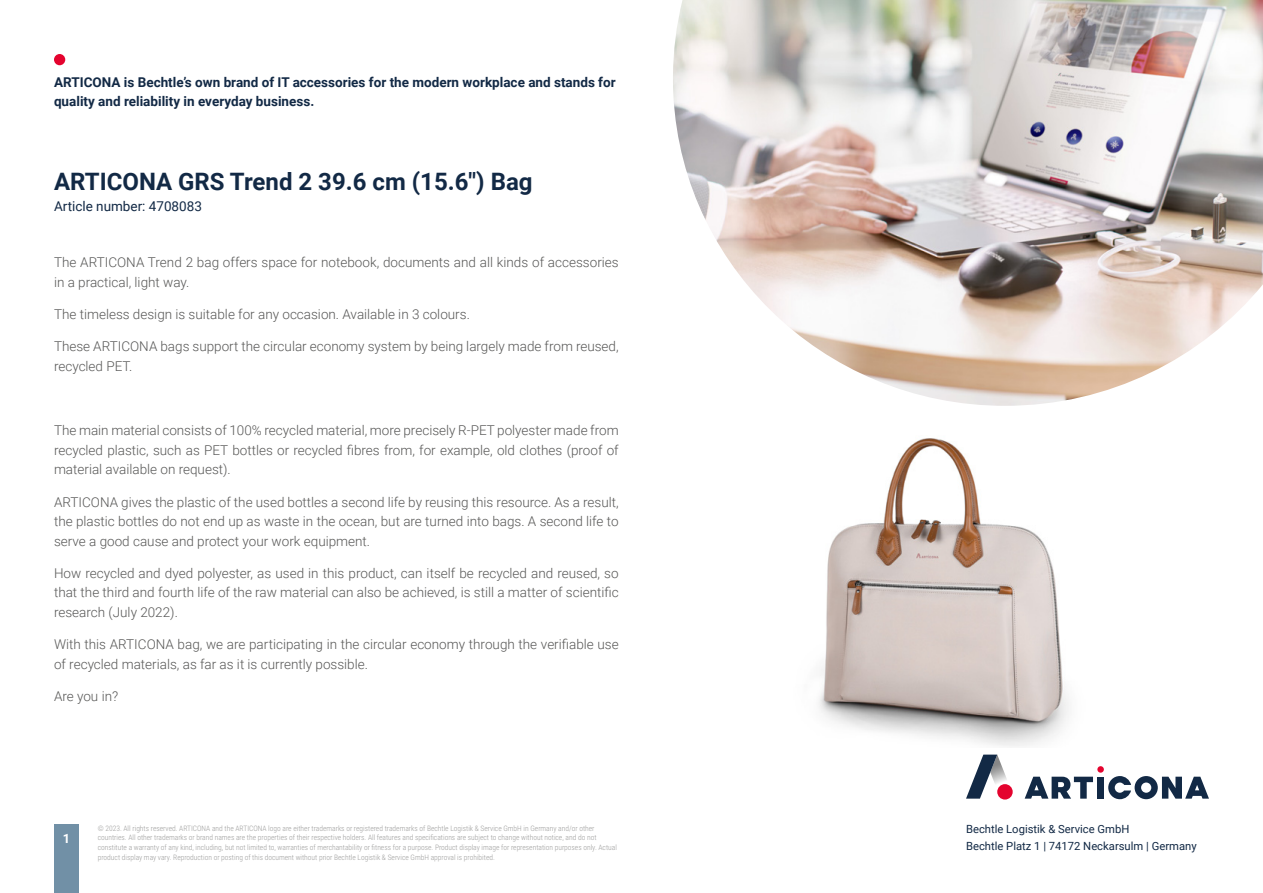
<style>
.page{position:relative;width:1263px;height:893px;background:#fff}
.page>*{position:absolute;margin:0;border:0;box-sizing:border-box;transform-origin:0 0}
.t1{font:700 24px "Roboto";color:#122945}
.t2{font:300 13.5px/19.5px "Roboto";color:#575756}
.t3{font:700 13.5px/19.5px "Roboto";color:#122945}
.t4{font:13.5px "Roboto";color:#122945}
.t5{font:700 12.75px "Roboto";color:#fff}
.t6{font:11.25px/16.5px "Roboto";color:#122945}
.t7{font:300 7.5px/9.8px "Roboto Condensed";color:#9d9d9c}
</style>
<div class="page">
<div style="left:54px;top:825px;width:25px;height:68px;background:#7190a6"></div>
<div style="left:54px;top:54px;width:11px;height:11px;background:#e4032e;border-radius:50%"></div>
<div style="left:1097px;top:766px;width:7px;height:7px;background:#e4032e;border-radius:50%"></div>
<svg style="left:1025px;top:777px;width:68px;height:22px"></svg>
<div style="left:1097px;top:777px;width:7px;height:22px;background:#122945"></div>
<svg style="left:1108px;top:776px;width:101px;height:23px"></svg>
<svg style="left:966px;top:755px;width:47px;height:44px"></svg>
<div style="left:997px;top:784px;width:16px;height:15px;background:#e4032e;border-radius:50%"></div>
<img style="left:673px;top:0;width:590px;height:406px">
<img style="left:819px;top:438px;width:250px;height:308px">
<p class="t3" style="left:54px;top:72px;width:563px">ARTICONA is Bechtle’s own brand of IT accessories for the modern workplace and stands for quality and reliability in everyday business.</p>
<h1 class="t1" style="left:54px;top:165px;width:480px">ARTICONA GRS Trend 2 39.6 cm (15.6") Bag</h1>
<p class="t4" style="left:54px;top:197px;width:149px">Article number: 4708083</p>
<p class="t2" style="left:54px;top:252px;width:566px">The ARTICONA Trend 2 bag offers space for notebook, documents and all kinds of accessories in a practical, light way.</p>
<p class="t2" style="left:54px;top:304px;width:417px">The timeless design is suitable for any occasion. Available in 3 colours.</p>
<p class="t2" style="left:54px;top:336px;width:566px">These ARTICONA bags support the circular economy system by being largely made from reused, recycled PET.</p>
<p class="t2" style="left:54px;top:420px;width:566px;text-align:justify">The main material consists of 100% recycled material, more precisely R-PET polyester made from recycled plastic, such as PET bottles or recycled fibres from, for example, old clothes (proof of material available on request).</p>
<p class="t2" style="left:54px;top:492px;width:566px;text-align:justify">ARTICONA gives the plastic of the used bottles a second life by reusing this resource. As a result, the plastic bottles do not end up as waste in the ocean, but are turned into bags. A second life to serve a good cause and protect your work equipment.</p>
<p class="t2" style="left:54px;top:563px;width:566px;text-align:justify">How recycled and dyed polyester, as used in this product, can itself be recycled and reused, so that the third and fourth life of the raw material can also be achieved, is still a matter of scientific research (July 2022).</p>
<p class="t2" style="left:54px;top:634px;width:566px">With this ARTICONA bag, we are participating in the circular economy through the verifiable use of recycled materials, as far as it is currently possible.</p>
<p class="t2" style="left:54px;top:686px;width:66px">Are you in?</p>
<p class="t7" style="left:98px;top:823px;width:521px">© 2023. All rights reserved. ARTICONA and the ARTICONA logo are either trademarks or registered trademarks of Bechtle Logistik &amp; Service GmbH in Germany and/or other countries. All other trademarks or brand names are the properties of their respective holders. All features and specifications are subject to change without notice, and do not constitute a warranty of any kind, including, but not limited to, warranties of merchantability or fitness for a purpose. Product display image for representation purposes only. Actual product display may vary. Reproduction or posting of this document without prior Bechtle Logistik &amp; Service GmbH approval is prohibited.</p>
<p class="t5" style="left:63px;top:829px;width:9px">1</p>
<p class="t6" style="left:966px;top:821px;width:232px">Bechtle Logistik &amp; Service GmbH<br>Bechtle Platz 1 | 74172 Neckarsulm | Germany</p>
</div>
